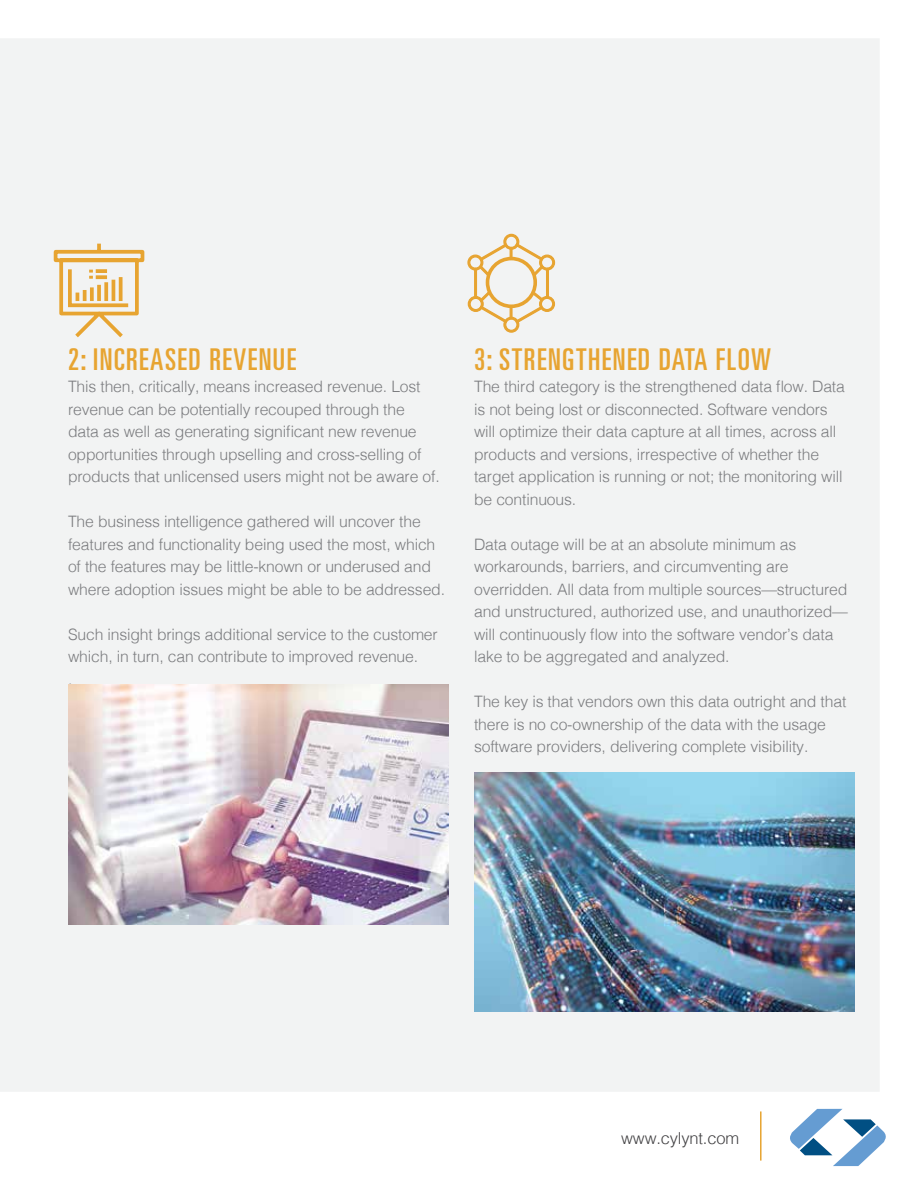
<style>
.page{position:relative;width:918px;height:1188px;background:#fff}
.page>*{position:absolute;margin:0;border:0;box-sizing:border-box;transform-origin:0 0}
.t1{font:ultra-condensed 30px "Univers";letter-spacing:.05em;color:#e7a431}
.t2{font:300 16.5px "Helvetica";letter-spacing:-.01em;color:#414042}
.t3{font:300 15.75px/22.5px "Helvetica";letter-spacing:-.01em;color:#7b7c7f}
</style>
<div class="page">
<div style="left:0;top:39px;width:879px;height:1053px;background:#f2f3f3"></div>
<hr style="left:760px;top:1111px;width:2px;height:50px;background:#e7a431">
<img style="left:68px;top:685px;width:381px;height:239px">
<img style="left:474px;top:772px;width:381px;height:240px">
<svg style="left:52px;top:240px;width:94px;height:101px"></svg>
<div style="left:474px;top:268px;width:3px;height:31px;border:1px solid #e7a431"></div>
<div style="left:546px;top:268px;width:3px;height:31px;border:1px solid #e7a431"></div>
<svg style="left:467px;top:233px;width:89px;height:44px"></svg>
<svg style="left:467px;top:289px;width:89px;height:44px"></svg>
<div style="left:510px;top:304px;width:3px;height:15px;border:1px solid #e7a431"></div>
<div style="left:488px;top:259px;width:47px;height:47px;background:#f2f3f3;border-radius:50%"></div>
<div style="left:486px;top:257px;width:51px;height:51px;border:4px solid #e7a431;border-radius:50%"></div>
<svg style="left:790px;top:1109px;width:96px;height:57px"></svg>
<h1 class="t1" style="left:68px;top:342px;width:230px">2: INCREASED REVENUE</h1>
<p class="t3" style="left:68px;top:374px;width:373px">This then, critically, means increased revenue. Lost revenue can be potentially recouped through the data as well as generating significant new revenue opportunities through upselling and cross-selling of products that unlicensed users might not be aware of.</p>
<p class="t3" style="left:68px;top:509px;width:379px">The business intelligence gathered will uncover the features and functionality being used the most, which of the features may be little-known or underused and where adoption issues might be able to be addressed.</p>
<p class="t3" style="left:68px;top:622px;width:371px">Such insight brings additional service to the customer which, in turn, can contribute to improved revenue.<br>.</p>
<h1 class="t1" style="left:474px;top:342px;width:299px">3: STRENGTHENED DATA FLOW</h1>
<p class="t3" style="left:474px;top:374px;width:372px">The third category is the strengthened data flow. Data is not being lost or disconnected. Software vendors will optimize their data capture at all times, across all products and versions, irrespective of whether the target application is running or not; the monitoring will be continuous.</p>
<p class="t3" style="left:474px;top:532px;width:375px">Data outage will be at an absolute minimum as workarounds, barriers, and circumventing are overridden. All data from multiple sources—structured and unstructured, authorized use, and unauthorized— will continuously flow into the software vendor’s data lake to be aggregated and analyzed.</p>
<p class="t3" style="left:474px;top:689px;width:374px">The key is that vendors own this data outright and that there is no co-ownership of the data with the usage software providers, delivering complete visibility.</p>
<p class="t2" style="left:621px;top:1124px;width:119px">www.cylynt.com</p>
</div>
